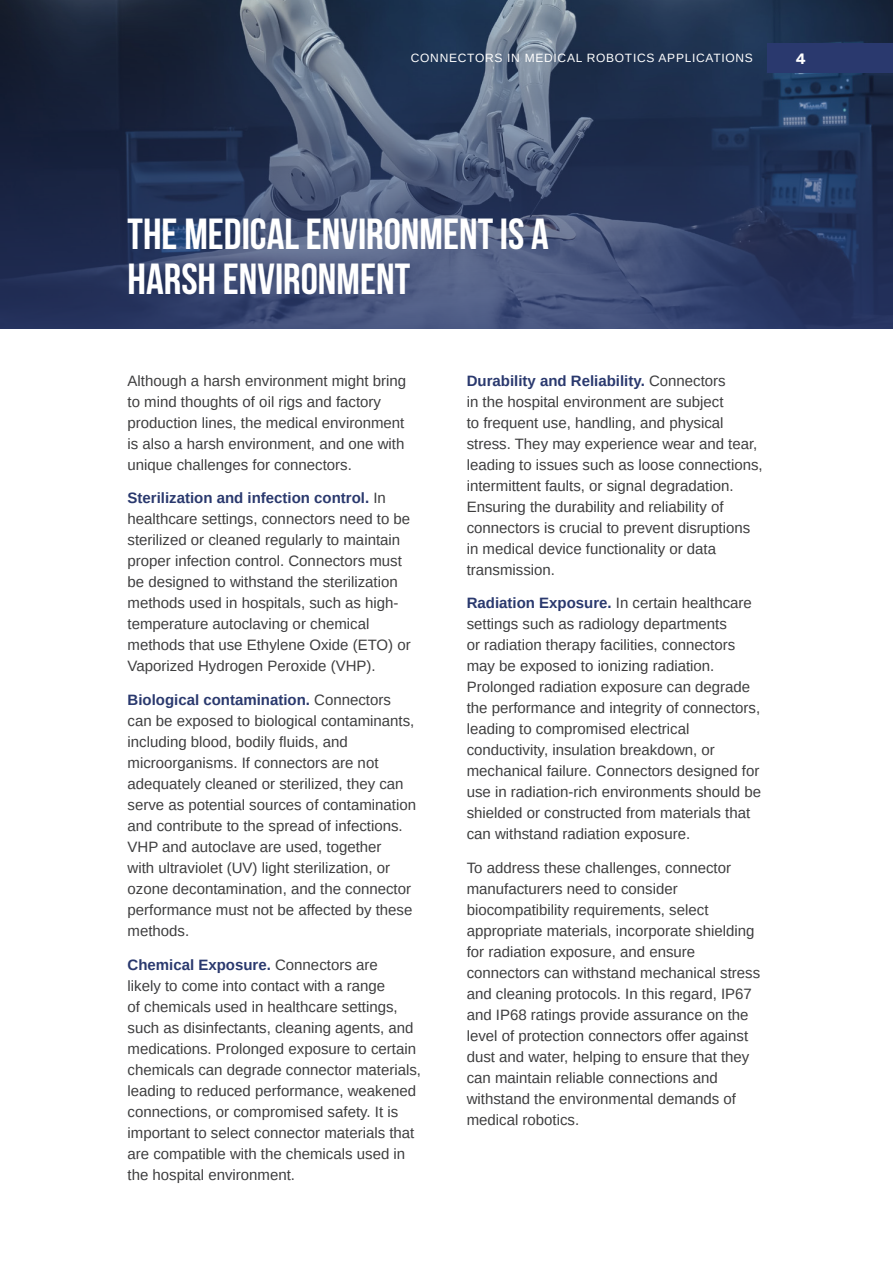
<style>
.page{position:relative;width:893px;height:1263px;background:#fff}
.page>*{position:absolute;margin:0;border:0;box-sizing:border-box;transform-origin:0 0}
.Headline{font:700 43.5px/45px "Bebas Neue";color:#fff}
.Body_Text{font:15px/21px "Arimo";color:#3e3e3f}
.t1{font:600 15px "Rubik";color:#fff}
.t2{font:12px "Arimo";letter-spacing:.06em;color:#fff}
.s1{font-weight:700;color:#2a396e}
</style>
<div class="page">
<img style="left:0;top:0;width:893px;height:328px">
<div style="left:768px;top:43px;width:125px;height:30px;background:#2a396e"></div>
<p class="t2" style="left:411px;top:51px;width:344px">CONNECTORS IN MEDICAL ROBOTICS APPLICATIONS</p>
<p class="t1" style="left:796px;top:50px;width:12px">4</p>
<p class="Headline" style="left:128px;top:211px;width:423px">THE MEDICAL ENVIRONMENT IS A<br>HARSH ENVIRONMENT</p>
<p class="Body_Text" style="left:128px;top:370px;width:280px">Although a harsh environment might bring to mind thoughts of oil rigs and factory production lines, the medical environment is also a harsh environment, and one with unique challenges for connectors.</p>
<p class="Body_Text" style="left:128px;top:488px;width:285px"><span class="s1">Sterilization and infection control.</span> In healthcare settings, connectors need to be sterilized or cleaned regularly to maintain proper infection control. Connectors must be designed to withstand the sterilization methods used in hospitals, such as high&shy;temperature autoclaving or chemical methods that use Ethylene Oxide (ETO) or Vaporized Hydrogen Peroxide (VHP).</p>
<p class="Body_Text" style="left:128px;top:689px;width:290px"><span class="s1">Biological contamination.</span> Connectors can be exposed to biological contaminants, including blood, bodily fluids, and microorganisms. If connectors are not adequately cleaned or sterilized, they can serve as potential sources of contamination and contribute to the spread of infections.<br>VHP and autoclave are used, together<br>with ultraviolet (UV) light sterilization, or ozone decontamination, and the connector performance must not be affected by these methods.</p>
<p class="Body_Text" style="left:128px;top:954px;width:295px"><span class="s1">Chemical Exposure.</span> Connectors are<br>likely to come into contact with a range<br>of chemicals used in healthcare settings, such as disinfectants, cleaning agents, and medications. Prolonged exposure to certain chemicals can degrade connector materials, leading to reduced performance, weakened connections, or compromised safety. It is important to select connector materials that are compatible with the chemicals used in the hospital environment.</p>
<p class="Body_Text" style="left:467px;top:370px;width:297px"><span class="s1">Durability and Reliability.</span> Connectors<br>in the hospital environment are subject<br>to frequent use, handling, and physical stress. They may experience wear and tear, leading to issues such as loose connections, intermittent faults, or signal degradation.<br>Ensuring the durability and reliability of connectors is crucial to prevent disruptions in medical device functionality or data transmission.</p>
<p class="Body_Text" style="left:467px;top:593px;width:296px"><span class="s1">Radiation Exposure.</span> In certain healthcare settings such as radiology departments<br>or radiation therapy facilities, connectors may be exposed to ionizing radiation.<br>Prolonged radiation exposure can degrade the performance and integrity of connectors, leading to compromised electrical conductivity, insulation breakdown, or mechanical failure. Connectors designed for use in radiation-rich environments should be shielded or constructed from materials that can withstand radiation exposure.</p>
<p class="Body_Text" style="left:467px;top:857px;width:295px">To address these challenges, connector manufacturers need to consider biocompatibility requirements, select appropriate materials, incorporate shielding for radiation exposure, and ensure connectors can withstand mechanical stress and cleaning protocols. In this regard, IP67 and IP68 ratings provide assurance on the level of protection connectors offer against dust and water, helping to ensure that they can maintain reliable connections and withstand the environmental demands of medical robotics.</p>
</div>
